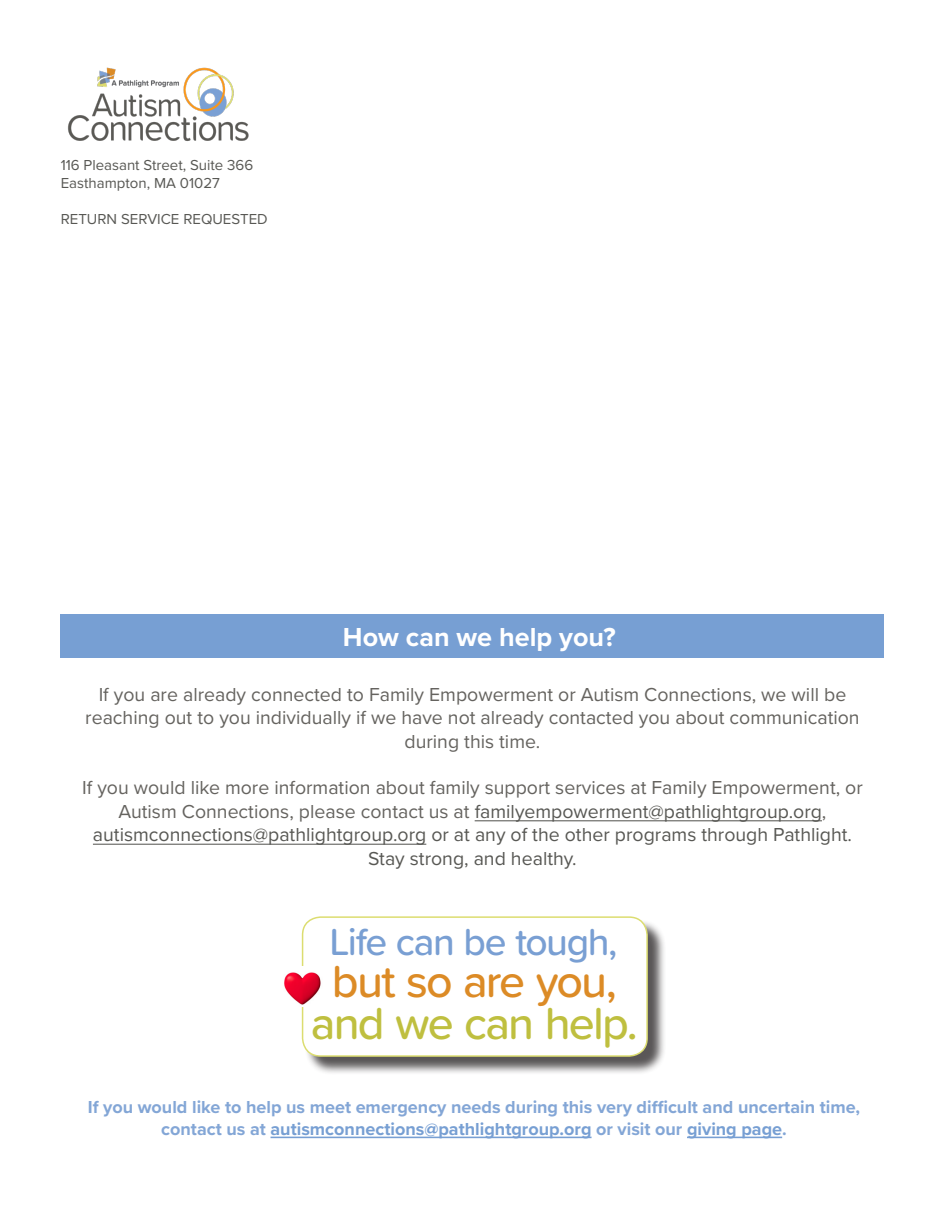
<style>
.page{position:relative;width:945px;height:1215px;background:#fff}
.page>*{position:absolute;margin:0;border:0;box-sizing:border-box;transform-origin:0 0}
.t1{font:500 46.5px/42px "Proxima Soft";letter-spacing:-.04em;color:#bfbf3f;text-align:center}
.t2{font:500 39px "Proxima Soft";letter-spacing:-.04em;color:#799fd3}
.t3{font:700 27px "Proxima Nova";color:#fff}
.t4{font:19.5px/23.4px "Proxima Nova";color:#65635f;text-align:center}
.t5{font:19.5px/23.4px "Proxima Nova";color:#585854;text-align:center}
.t6{font:700 18px/21.6px "Proxima Nova";color:#83a6d6;text-align:center}
.t7{font:15px "Proxima Nova";color:#585854}
.s1{color:#585854}
.s2{color:#dc8b26}
.s3{color:#779fd3}
</style>
<div class="page">
<div style="left:61px;top:614px;width:823px;height:43px;background:#779fd3"></div>
<img style="left:68px;top:67px;width:181px;height:74px">
<hr style="left:475px;top:820px;width:347px;height:1px;background:#585854">
<hr style="left:93px;top:844px;width:333px;height:1px;background:#585854">
<div style="left:304px;top:919px;width:363px;height:156px;background:#231f20;opacity:.75"></div>
<div style="left:303px;top:917px;width:344px;height:139px;background:#fff;border-radius:18px"></div>
<div style="left:302px;top:916px;width:346px;height:141px;border:2px solid #dcdd70;border-radius:18px"></div>
<hr style="left:271px;top:1137px;width:321px;height:1px;background:#779fd3">
<hr style="left:687px;top:1137px;width:95px;height:1px;background:#779fd3">
<img style="left:284px;top:966px;width:37px;height:40px">
<p class="t7" style="left:61px;top:154px;width:194px">116 Pleasant Street, Suite 366</p>
<p class="t7" style="left:61px;top:172px;width:161px">Easthampton, MA 01027</p>
<p class="t7" style="left:61px;top:208px;width:209px">RETURN SERVICE REQUESTED</p>
<p class="t3" style="left:343px;top:617px;width:274px">How can we help you?</p>
<p class="t4" style="left:85px;top:682px;width:776px">If you are already connected to Family Empowerment or Autism Connections, we will be reaching out to you individually if we have not already contacted you about communication during this time.</p>
<p class="t4" style="left:82px;top:775px;width:782px">If you would like more information about family support services at Family Empowerment, or<br>Autism Connections, please contact us at <span class="s1">familyempowerment@pathlightgroup.org</span>,</p>
<p class="t5" style="left:93px;top:822px;width:761px">autismconnections@pathlightgroup.org or at any of the other programs through Pathlight.<br>Stay strong, and healthy.</p>
<p class="t2" style="left:330px;top:913px;width:290px">Life can be tough,</p>
<p class="t1" style="left:311px;top:959px;width:328px"><span class="s2">but so are you, </span>and we can help.</p>
<p class="t6" style="left:88px;top:1096px;width:774px">If you would like to help us meet emergency needs during this very difficult and uncertain time, contact us at <span class="s3">autismconnections@pathlightgroup.org</span> or visit our <span class="s3">giving page</span>.</p>
</div>
